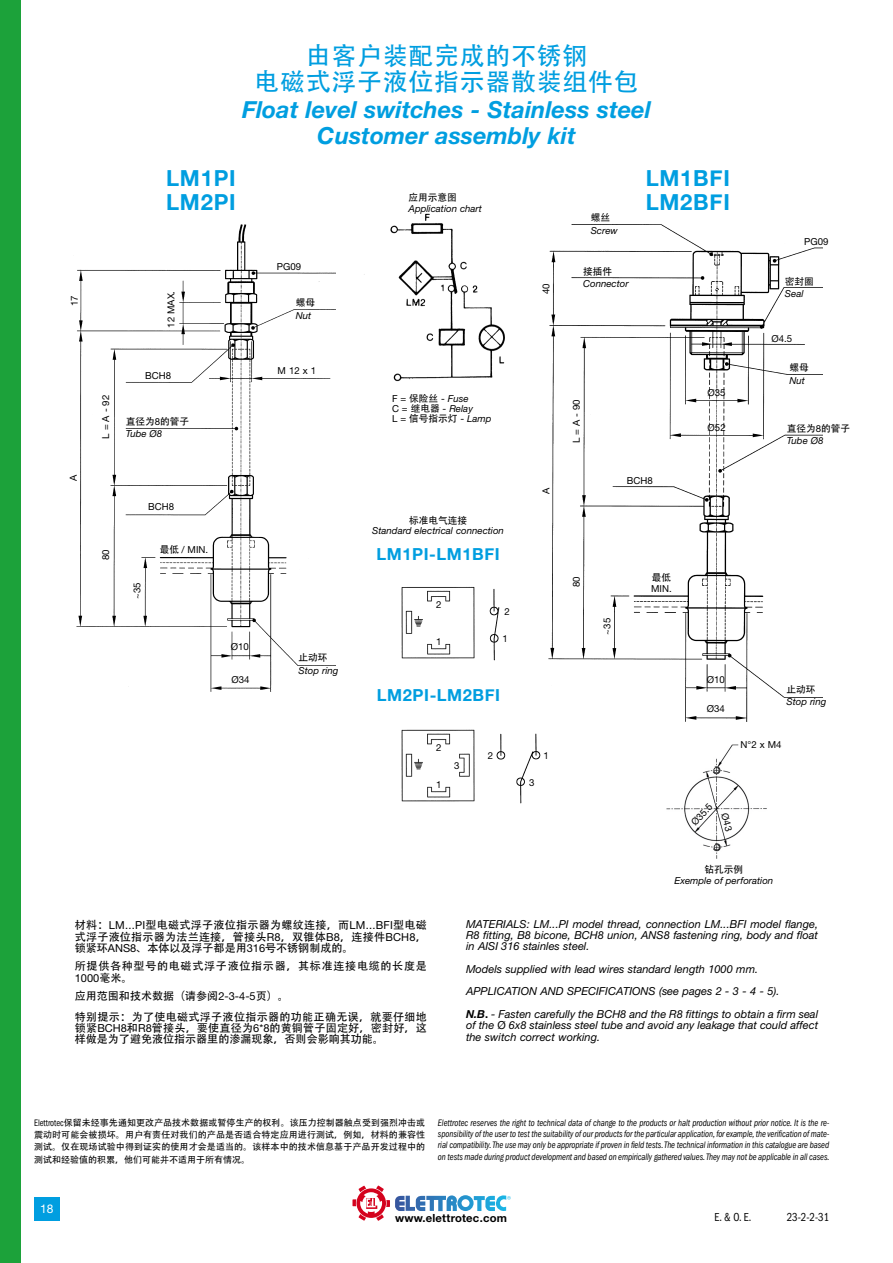
<style>
.page{position:relative;width:893px;height:1263px;background:#fff}
.page>*{position:absolute;margin:0;border:0;box-sizing:border-box;transform-origin:0 0}
.t1{font:24.9px/26.2px "Adobe Heiti Std";letter-spacing:.035em;color:#009ee0;text-align:center}
.t2{font:italic 700 23.55px/26.2px "Helvetica Neue";color:#009ee0;text-align:center}
.t3{font:700 22.05px/23.4px "Helvetica Neue";letter-spacing:.035em;color:#009ee0}
.t4{font:700 16.5px "Helvetica Neue";letter-spacing:.035em;color:#009ee0}
.t5{font:13.8px "Helvetica Neue";color:#000}
.t6{font:condensed 12px "Franklin Gothic";color:#000;scale:.9 1}
.t7{font:12px "Helvetica Neue LT Std";color:#fff}
.t8{font:700 11.25px "Helvetica Neue LT Std";letter-spacing:.02em;color:#000}
.t9{font:italic 11.1px/11.2px "Helvetica Neue";color:#000}
.t10{font:11.1px/11.2px "Adobe Heiti Std";letter-spacing:.02em;color:#000;text-align:justify}
.t11{font:11.1px/11.2px "Adobe Heiti Std";color:#000}
.t12{font:11.1px/11.2px "Adobe Heiti Std";letter-spacing:.065em;color:#000}
.t13{font:italic condensed 9.75px/11.2px "Franklin Gothic";letter-spacing:-.005em;color:#000;text-align:justify;scale:.89 1}
.t14{font:italic 9.6px/12.5px "Helvetica Neue";color:#000}
.t15{font:9.6px/10.4px "Helvetica Neue";color:#000}
.t16{font:9.6px/12.5px "Adobe Heiti Std";color:#000}
.t17{font:9px/12.3px "Adobe Heiti Std";letter-spacing:.005em;color:#000;text-align:justify}
.s1{font-family:"Adobe Heiti Std";font-style:normal}
.s2{font-style:normal}
.s3{font-family:"Helvetica Neue"}
.s4{font-family:"Helvetica Neue";font-style:italic}
.s5{font-family:"Adobe Heiti Std"}
.s6{font-weight:700}
.s7{font-weight:700;font-style:normal}
.s8{font-family:"Franklin Gothic";font-stretch:condensed;font-size:9.75px}
</style>
<div class="page">
<div style="left:0;top:0;width:21px;height:1263px;background:#1ca23a"></div>
<div style="left:34px;top:1197px;width:26px;height:23px;background:#009ee0"></div>
<svg style="left:352px;top:1185px;width:159px;height:36px"></svg>
<img style="left:364px;top:212px;width:141px;height:170px">
<img style="left:76px;top:224px;width:260px;height:468px">
<img style="left:548px;top:224px;width:275px;height:498px">
<img style="left:401px;top:729px;width:74px;height:73px">
<img style="left:401px;top:586px;width:74px;height:73px">
<div style="left:447px;top:609px;width:25px;height:28px;background:#fff"></div>
<img style="left:496px;top:733px;width:45px;height:71px">
<img style="left:489px;top:589px;width:11px;height:72px">
<img style="left:666px;top:744px;width:101px;height:115px">
<svg style="left:721px;top:813px;width:11px;height:18px"></svg>
<p class="t1" style="left:254px;top:44px;width:386px">由客户装配完成的不锈钢<br>电磁式浮子液位指示器散装组件包</p>
<p class="t2" style="left:242px;top:96px;width:410px">Float level switches - Stainless steel<br>Customer assembly kit</p>
<p class="t15" style="left:69px;top:306px;width:12px;rotate:-90deg">17</p>
<p class="t15" style="left:68px;top:481px;width:8px;rotate:-90deg">A</p>
<p class="t15" style="left:100px;top:439px;width:45px;rotate:-90deg">L = A - 92</p>
<p class="t15" style="left:100px;top:560px;width:12px;rotate:-90deg">80</p>
<p class="t3" style="left:166px;top:167px;width:71px">LM1PI<br>LM2PI</p>
<p class="t3" style="left:646px;top:167px;width:86px">LM1BFI<br>LM2BFI</p>
<p class="t14" style="left:409px;top:193px;width:75px;line-height:10.4px"><span class="s1">应用示意图<br></span>Application chart</p>
<p class="t14" style="left:591px;top:211px;width:29px"><span class="s1">螺丝<br></span>Screw</p>
<p class="t15" style="left:804px;top:237px;width:26px">PG09</p>
<p class="t15" style="left:166px;top:328px;width:38px;rotate:-90deg">12 MAX.</p>
<p class="t15" style="left:145px;top:370px;width:27px">BCH8</p>
<p class="t15" style="left:277px;top:262px;width:26px">PG09</p>
<p class="t14" style="left:296px;top:296px;width:21px"><span class="s1">螺母<br></span>Nut</p>
<p class="t15" style="left:278px;top:366px;width:40px">M 12 x 1</p>
<p class="t15" style="left:541px;top:294px;width:12px;rotate:-90deg">40</p>
<p class="t14" style="left:583px;top:265px;width:47px"><span class="s1">接插件<br></span>Connector</p>
<p class="t14" style="left:785px;top:275px;width:30px"><span class="s1">密封圈<br></span>Seal</p>
<p class="t15" style="left:771px;top:333px;width:22px">Ø4.5</p>
<p class="t14" style="left:789px;top:362px;width:21px"><span class="s1">螺母<br></span>Nut</p>
<p class="t15" style="left:707px;top:387px;width:20px">Ø35</p>
<p class="t15" style="left:708px;top:422px;width:20px">Ø52</p>
<p class="t14" style="left:392px;top:393px;width:101px;line-height:10.4px"><span class="s2">F =</span> <span class="s1">保险丝</span> <span class="s2">-</span> Fuse<br><span class="s2">C =</span> <span class="s1">继电器</span> <span class="s2">-</span> Relay<br><span class="s2">L =</span> <span class="s1">信号指示灯</span> <span class="s2">-</span> Lamp</p>
<p class="t15" style="left:571px;top:443px;width:45px;rotate:-90deg">L = A - 90</p>
<p class="t16" style="left:126px;top:415px;width:65px">直径为<span class="s3">8</span>的管子<br><span class="s4">Tube Ø8</span></p>
<p class="t16" style="left:787px;top:422px;width:65px">直径为<span class="s3">8</span>的管子<br><span class="s4">Tube Ø8</span></p>
<p class="t15" style="left:148px;top:502px;width:27px">BCH8</p>
<p class="t15" style="left:132px;top:599px;width:18px;rotate:-90deg">~35</p>
<p class="t15" style="left:160px;top:544px;width:50px"><span class="s5">最低</span> / MIN.</p>
<p class="t15" style="left:231px;top:642px;width:20px">Ø10</p>
<p class="t15" style="left:232px;top:674px;width:20px">Ø34</p>
<p class="t14" style="left:299px;top:651px;width:41px"><span class="s1">止动环<br></span>Stop ring</p>
<p class="t14" style="left:372px;top:515px;width:133px;line-height:10.4px;text-align:center"><span class="s1">标准电气连接<br></span>Standard electrical connection</p>
<p class="t4" style="left:377px;top:541px;width:125px">LM1PI-LM1BFI</p>
<p class="t15" style="left:436px;top:599px;width:7px">2</p>
<p class="t15" style="left:436px;top:636px;width:7px">1</p>
<p class="t15" style="left:505px;top:606px;width:7px">2</p>
<p class="t15" style="left:503px;top:633px;width:7px">1</p>
<p class="t4" style="left:377px;top:682px;width:125px">LM2PI-LM2BFI</p>
<p class="t15" style="left:541px;top:494px;width:8px;rotate:-90deg">A</p>
<p class="t15" style="left:436px;top:742px;width:7px">2</p>
<p class="t15" style="left:436px;top:779px;width:7px">1</p>
<p class="t15" style="left:454px;top:760px;width:7px">3</p>
<p class="t15" style="left:488px;top:751px;width:7px">2</p>
<p class="t15" style="left:544px;top:751px;width:7px">1</p>
<p class="t15" style="left:529px;top:777px;width:7px">3</p>
<p class="t15" style="left:571px;top:587px;width:12px;rotate:-90deg">80</p>
<p class="t15" style="left:627px;top:475px;width:27px">BCH8</p>
<p class="t15" style="left:602px;top:634px;width:18px;rotate:-90deg">~35</p>
<p class="t15" style="left:651px;top:572px;width:22px"><span class="s5">最低<br></span>MIN.</p>
<p class="t15" style="left:707px;top:674px;width:20px">Ø10</p>
<p class="t15" style="left:707px;top:703px;width:20px">Ø34</p>
<p class="t14" style="left:786px;top:683px;width:41px"><span class="s1">止动环<br></span>Stop ring</p>
<p class="t15" style="left:741px;top:740px;width:42px">N°2 x M4</p>
<p class="t15" style="left:689px;top:820px;width:28px;rotate:-47deg">Ø35.5</p>
<p class="t14" style="left:674px;top:865px;width:100px;line-height:10.4px;text-align:center"><span class="s1">钻孔示例<br></span>Exemple of perforation</p>
<p class="t10" style="left:75px;top:920px;width:354px">材料：<span class="s3">LM...PI</span>型电磁式浮子液位指示器为螺纹连接，而<span class="s3">LM...BFI</span>型电磁式浮子液位指示器为法兰连接，管接头<span class="s3">R8</span>，双锥体<span class="s3">B8</span>，连接件<span class="s3">BCH8</span>，锁紧环<span class="s3">ANS8</span>、本体以及浮子都是用<span class="s3">316</span>号不锈钢制成的。</p>
<p class="t12" style="left:75px;top:961px;width:354px">所提供各种型号的电磁式浮子液位指示器，其标准连接电缆的长度是<br><span class="s3">1000</span>毫米。</p>
<p class="t10" style="left:75px;top:985px;width:354px;line-height:21px">应用范围和技术数据（请参阅<span class="s3">2-3-4-5</span>页）。<br>特别提示：为了使电磁式浮子液位指示器的功能正确无误，就要仔细地</p>
<p class="t11" style="left:75px;top:1023px;width:354px">锁紧<span class="s3">BCH8</span>和<span class="s3">R8</span>管接头，要使直径为<span class="s3">6*8</span>的黄铜管子固定好，密封好，这样做是为了避免液位指示器里的渗漏现象，否则会影响其功能。</p>
<p class="t9" style="left:466px;top:918px;width:354px;text-align:justify">MATERIALS: LM...PI model thread, connection LM...BFI model flange, R8 fitting, B8 bicone, BCH8 union, ANS8 fastening ring, body and float in AISI 316 stainles steel.</p>
<p class="t9" style="left:466px;top:957px;width:354px;line-height:22.6px">Models supplied with lead wires standard length 1000 mm.<br>APPLICATION AND SPECIFICATIONS (see pages 2 - 3 - 4 - 5).<br><span class="s6">N.B</span><span class="s7">.</span> - Fasten carefully the BCH8 and the R8 fittings to obtain a firm seal</p>
<p class="t9" style="left:466px;top:1020px;width:354px">of the <span class="s2">Ø</span> 6x8 stainless steel tube and avoid any leakage that could affect the switch correct working.</p>
<p class="t5" style="left:439px;top:1113px;width:17px">18</p>
<p class="t17" style="left:34px;top:1117px;width:393px"><span class="s8">Elettrotec</span>保留未经事先通知更改产品技术数据或暂停生产的权利。该压力控制器触点受到强烈冲击或震动时可能会被损坏。用户有责任对我们的产品是否适合特定应用进行测试，例如，材料的兼容性测试。仅在现场试验中得到证实的使用才会是适当的。该样本中的技术信息基于产品开发过程中的测试和经验值的积累，他们可能并不适用于所有情况。</p>
<p class="t13" style="left:438px;top:1117px;width:441px">Elettrotec reserves the right to technical data of change to the products or halt production without prior notice. It is the re&shy;sponsibility of the user to test the suitability of our products for the particular application, for example, the verification of mate&shy;rial compatibility. The use may only be appropriate if proven in field tests. The technical information in this catalogue are based on tests made during product development and based on empirically gathered values. They may not be applicable in all cases.</p>
<p class="t7" style="left:40px;top:1201px;width:15px">18</p>
<p class="t8" style="left:395px;top:1211px;width:113px">www.elettrotec.com</p>
<p class="t6" style="left:715px;top:1210px;width:42px">E. &amp; O. E.</p>
<p class="t6" style="left:787px;top:1210px;width:49px">23-2-2-31</p>
</div>
